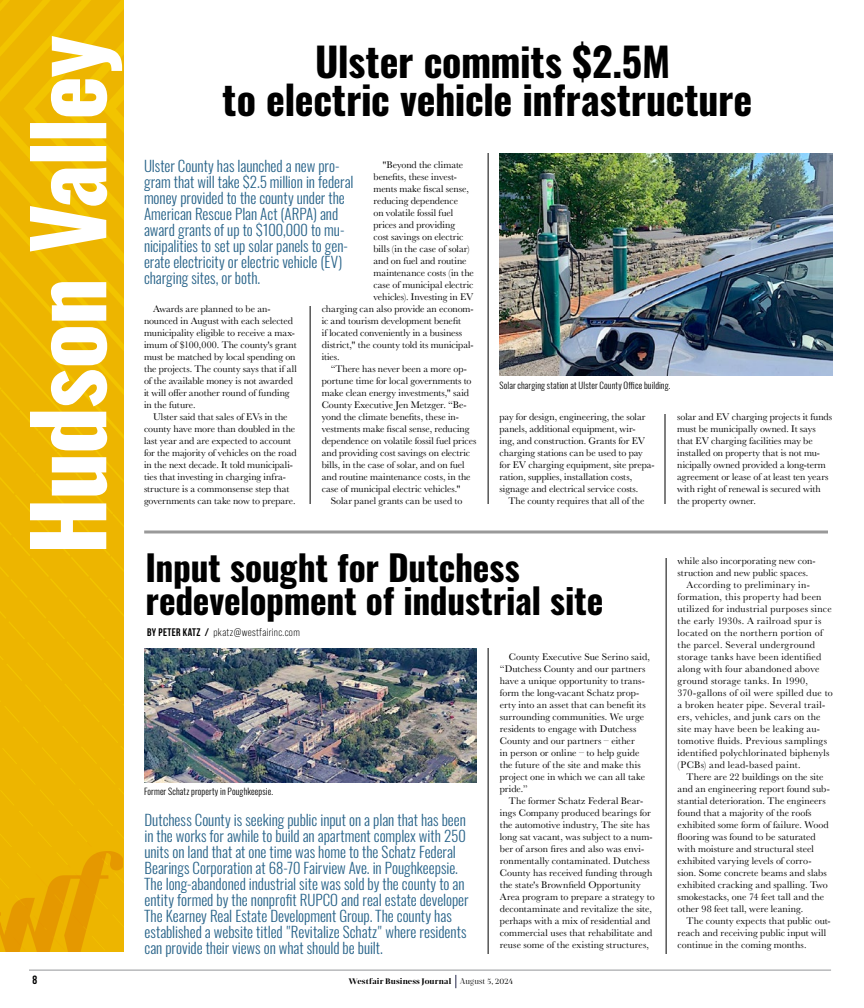
<style>
.page{position:relative;width:864px;height:1008px;background:#fff}
.page>*{position:absolute;margin:0;border:0;box-sizing:border-box;transform-origin:0 0}
.t1{font:700 40px/38px "Oswald";letter-spacing:-.005em;color:#000;text-align:center}
.t2{font:700 35.4px/33.6px "Oswald";letter-spacing:-.01em;color:#000}
.t3{font:300 15px/16px "Oswald";color:#29648a}
.t4{font:700 12px "Bebas Neue";color:#000}
.t5{font:11px "Bebas Neue Pro";letter-spacing:.03em;color:#000}
.t6{font:10px/12px "Baskerville";letter-spacing:.005em;color:#000}
.t7{font:10px "Baskerville";letter-spacing:.025em;color:#000}
.t8{font:10px "Baskerville";letter-spacing:.03em;color:#000}
.t9{font:10px "Baskerville";letter-spacing:.035em;color:#000}
.t10{font:300 9px "Oswald";letter-spacing:.01em;color:#000}
.t11{font:8px "Atlante var Regular Text";letter-spacing:.02em;color:#000}
.s1{font-family:"Bebas Neue"}
</style>
<div class="page">
<hr style="left:29px;top:970px;width:802px;height:1px;background:#939598">
<svg style="left:456px;top:975px;width:1px;height:13px"></svg>
<svg style="left:0;top:0;width:124px;height:952px"></svg>
<hr style="left:144px;top:531px;width:684px;height:1px;background:#000">
<hr style="left:144px;top:533px;width:684px;height:1px;background:#000">
<img style="left:144px;top:648px;width:333px;height:135px">
<img style="left:500px;top:153px;width:332px;height:223px">
<hr style="left:666px;top:558px;width:1px;height:396px;background:#000">
<hr style="left:488px;top:648px;width:1px;height:306px;background:#000">
<hr style="left:488px;top:153px;width:1px;height:351px;background:#000">
<hr style="left:665px;top:414px;width:1px;height:90px;background:#000">
<hr style="left:310px;top:306px;width:1px;height:198px;background:#000">
<h1 class="t1" style="left:223px;top:45px;width:531px">Ulster commits $2.5M<br>to electric vehicle infrastructure</h1>
<p class="t3" style="left:144px;top:158px;width:211px">Ulster County has launched a new pro&shy;gram that will take $2.5 million in federal money provided to the county under the American Rescue Plan Act (ARPA) and award grants of up to $100,000 to mu&shy;nicipalities to set up solar panels to gen&shy;erate electricity or electric vehicle (EV) charging sites, or both.</p>
<p class="t6" style="left:144px;top:303px;width:154px;text-indent:9px">Awards are planned to be an&shy;nounced in August with each selected municipality eligible to receive a max&shy;imum of $100,000. The county's grant must be matched by local spending on the projects. The county says that if all of the available money is not awarded it will offer another round of funding in the future.</p>
<p class="t6" style="left:144px;top:411px;width:154px;text-indent:9px">Ulster said that sales of EVs in the county have more than doubled in the last year and are expected to account for the majority of vehicles on the road in the next decade. It told municipali&shy;ties that investing in charging infra&shy;structure is a commonsense step that governments can take now to prepare.</p>
<p class="t6" style="left:382px;top:159px;width:82px">"Beyond the climate</p>
<p class="t6" style="left:374px;top:171px;width:85px">benefits, these invest-</p>
<p class="t6" style="left:374px;top:183px;width:97px">ments make fiscal sense,</p>
<p class="t6" style="left:374px;top:195px;width:86px">reducing dependence</p>
<p class="t6" style="left:374px;top:207px;width:81px">on volatile fossil fuel</p>
<p class="t6" style="left:374px;top:219px;width:83px">prices and providing</p>
<p class="t6" style="left:374px;top:231px;width:91px">cost savings on electric</p>
<p class="t6" style="left:374px;top:243px;width:98px">bills (in the case of solar)</p>
<p class="t6" style="left:374px;top:255px;width:95px">and on fuel and routine</p>
<p class="t6" style="left:374px;top:267px;width:102px">maintenance costs (in the</p>
<p class="t6" style="left:374px;top:279px;width:101px">case of municipal electric</p>
<p class="t6" style="left:374px;top:291px;width:102px">vehicles). Investing in EV</p>
<p class="t6" style="left:322px;top:303px;width:153px">charging can also provide an econom-</p>
<p class="t6" style="left:322px;top:315px;width:141px">ic and tourism development benefit</p>
<p class="t6" style="left:322px;top:327px;width:142px">if located conveniently in a business</p>
<p class="t6" style="left:322px;top:339px;width:154px">district," the county told its municipal-</p>
<p class="t6" style="left:322px;top:351px;width:19px">ities.</p>
<p class="t6" style="left:331px;top:363px;width:138px">“There has never been a more op-</p>
<p class="t6" style="left:322px;top:375px;width:151px">portune time for local governments to</p>
<p class="t6" style="left:322px;top:387px;width:149px">make clean energy investments," said</p>
<p class="t6" style="left:322px;top:399px;width:146px">County Executive Jen Metzger. “Be-</p>
<p class="t6" style="left:322px;top:411px;width:139px">yond the climate benefits, these in-</p>
<p class="t6" style="left:322px;top:423px;width:149px">vestments make fiscal sense, reducing</p>
<p class="t6" style="left:322px;top:435px;width:156px">dependence on volatile fossil fuel prices</p>
<p class="t6" style="left:322px;top:447px;width:150px">and providing cost savings on electric</p>
<p class="t6" style="left:322px;top:459px;width:144px">bills, in the case of solar, and on fuel</p>
<p class="t6" style="left:322px;top:471px;width:150px">and routine maintenance costs, in the</p>
<p class="t6" style="left:322px;top:483px;width:140px">case of municipal electric vehicles."</p>
<p class="t6" style="left:331px;top:495px;width:133px">Solar panel grants can be used to</p>
<p class="t10" style="left:500px;top:379px;width:172px">Solar charging station at Ulster County Office building.</p>
<p class="t6" style="left:500px;top:411px;width:157px">pay for design, engineering, the solar panels, additional equipment, wir-<br>ing, and construction. Grants for EV charging stations can be used to pay for EV charging equipment, site prepa&shy;ration, supplies, installation costs, signage and electrical service costs.</p>
<p class="t6" style="left:508px;top:495px;width:137px">The county requires that all of the</p>
<p class="t6" style="left:677px;top:411px;width:157px">solar and EV charging projects it funds must be municipally owned. It says that EV charging facilities may be installed on property that is not mu&shy;nicipally owned provided a long-term agreement or lease of at least ten years with right of renewal is secured with the property owner.</p>
<h2 class="t2" style="left:146px;top:553px;width:460px">Input sought for Dutchess redevelopment of industrial site</h2>
<p class="t5" style="left:147px;top:626px;width:154px"><span class="s1">BY PETER KATZ /</span> pkatz@westfairinc.com</p>
<p class="t10" style="left:144px;top:785px;width:131px">Former Schatz property in Poughkeepsie.</p>
<p class="t3" style="left:144px;top:812px;width:326px">Dutchess County is seeking public input on a plan that has been in the works for awhile to build an apartment complex with 250 units on land that at one time was home to the Schatz Federal Bearings Corporation at 68-70 Fairview Ave. in Poughkeepsie.<br>The long-abandoned industrial site was sold by the county to an entity formed by the nonprofit RUPCO and real estate developer The Kearney Real Estate Development Group. The county has established a website titled "Revitalize Schatz" where residents can provide their views on what should be built.</p>
<p class="t6" style="left:500px;top:651px;width:152px;text-indent:9px">County Executive Sue Serino said, “Dutchess County and our partners have a unique opportunity to trans&shy;form the long-vacant Schatz prop&shy;erty into an asset that can benefit its surrounding communities. We urge residents to engage with Dutchess<br>County and our partners – either<br>in person or online – to help guide the future of the site and make this project one in which we can all take pride.”</p>
<p class="t6" style="left:500px;top:795px;width:156px;text-indent:9px">The former Schatz Federal Bear&shy;ings Company produced bearings for the automotive industry, The site has long sat vacant, was subject to a num&shy;ber of arson fires and also was envi&shy;ronmentally contaminated. Dutchess County has received funding through the state's Brownfield Opportunity Area program to prepare a strategy to decontaminate and revitalize the site, perhaps with a mix of residential and commercial uses that rehabilitate and reuse some of the existing structures,</p>
<p class="t4" style="left:32px;top:974px;width:6px">8</p>
<p class="t11" style="left:348px;top:977px;width:166px">Westfair Business Journal August 5, 2024</p>
<p class="t6" style="left:678px;top:555px;width:139px">while also incorporating new con-</p>
<p class="t6" style="left:678px;top:567px;width:132px">struction and new public spaces.</p>
<p class="t8" style="left:687px;top:578px;width:125px">According to preliminary in-</p>
<p class="t7" style="left:678px;top:590px;width:145px">formation, this property had been</p>
<p class="t7" style="left:678px;top:602px;width:156px">utilized for industrial purposes since</p>
<p class="t9" style="left:678px;top:614px;width:145px">the early 1930s. A railroad spur is</p>
<p class="t6" style="left:678px;top:627px;width:147px">located on the northern portion of</p>
<p class="t7" style="left:678px;top:638px;width:139px">the parcel. Several underground</p>
<p class="t7" style="left:678px;top:650px;width:145px">storage tanks have been identified</p>
<p class="t6" style="left:678px;top:663px;width:143px">along with four abandoned above</p>
<p class="t9" style="left:678px;top:674px;width:132px">ground storage tanks. In 1990,</p>
<p class="t6" style="left:678px;top:687px;width:157px">370-gallons of oil were spilled due to</p>
<p class="t7" style="left:678px;top:698px;width:149px">a broken heater pipe. Several trail-</p>
<p class="t8" style="left:678px;top:710px;width:144px">ers, vehicles, and junk cars on the</p>
<p class="t7" style="left:678px;top:722px;width:144px">site may have been be leaking au-</p>
<p class="t7" style="left:678px;top:734px;width:151px">tomotive fluids. Previous samplings</p>
<p class="t6" style="left:678px;top:747px;width:153px">identified polychlorinated biphenyls</p>
<p class="t8" style="left:678px;top:758px;width:124px">(PCBs) and lead-based paint.</p>
<p class="t6" style="left:687px;top:771px;width:138px">There are 22 buildings on the site</p>
<p class="t6" style="left:678px;top:783px;width:154px">and an engineering report found sub-</p>
<p class="t6" style="left:678px;top:795px;width:150px">stantial deterioration. The engineers</p>
<p class="t6" style="left:678px;top:807px;width:135px">found that a majority of the roofs</p>
<p class="t6" style="left:678px;top:819px;width:153px">exhibited some form of failure. Wood</p>
<p class="t6" style="left:678px;top:831px;width:140px">flooring was found to be saturated</p>
<p class="t6" style="left:678px;top:843px;width:138px">with moisture and structural steel</p>
<p class="t6" style="left:678px;top:855px;width:135px">exhibited varying levels of corro-</p>
<p class="t6" style="left:678px;top:867px;width:151px">sion. Some concrete beams and slabs</p>
<p class="t6" style="left:678px;top:879px;width:152px">exhibited cracking and spalling. Two</p>
<p class="t6" style="left:678px;top:891px;width:148px">smokestacks, one 74 feet tall and the</p>
<p class="t6" style="left:678px;top:903px;width:127px">other 98 feet tall, were leaning.</p>
<p class="t6" style="left:687px;top:915px;width:146px">The county expects that public out-</p>
<p class="t6" style="left:678px;top:927px;width:150px">reach and receiving public input will</p>
<p class="t6" style="left:678px;top:939px;width:130px">continue in the coming months.</p>
</div>
